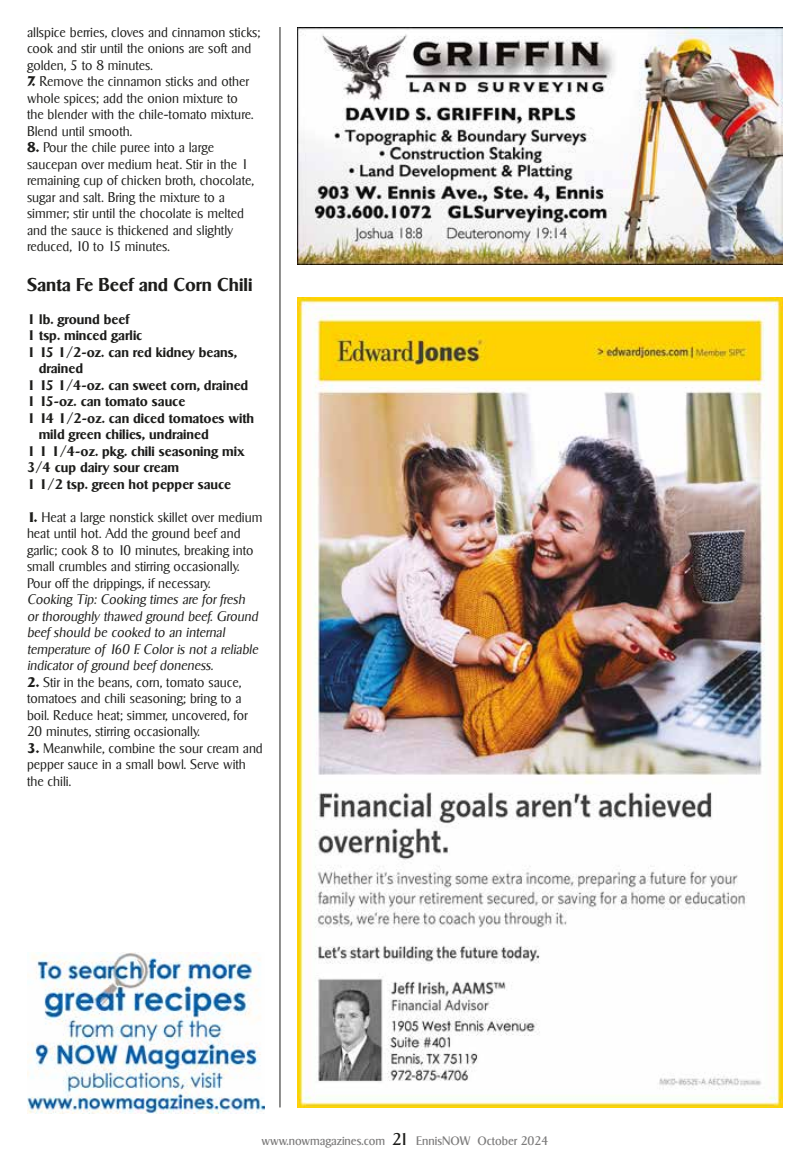
<style>
.page{position:relative;width:810px;height:1175px;background:#fff}
.page>*{position:absolute;margin:0;border:0;box-sizing:border-box;transform-origin:0 0}
.t1{font:700 18px "Sigvar Serial";color:#1d1d1b}
.t2{font:300 13.5px/16.5px "Sigvar Serial";color:#1d1d1b}
.t3{font:700 13.5px "Sigvar Serial";color:#1d1d1b}
.t4{font:italic 300 13.5px/16.5px "Sigvar Serial";color:#1d1d1b}
.t5{font:12px "Sigvar Serial";color:#7c7b7b}
.s1{font-weight:800}
.s2{font-size:16.5px;color:#1d1d1b}
</style>
<div class="page">
<hr style="left:280px;top:27px;width:1px;height:1080px;background:#1d1d1b">
<img style="left:27px;top:953px;width:238px;height:160px">
<img style="left:297px;top:27px;width:486px;height:238px">
<img style="left:297px;top:297px;width:486px;height:810px">
<p class="t2" style="left:27px;top:24px;width:235px">allspice berries, cloves and cinnamon sticks; cook and stir until the onions are soft and golden, 5 to 8 minutes.</p>
<p class="t2" style="left:27px;top:73px;width:228px"><span class="s1">7.</span> Remove the cinnamon sticks and other whole spices; add the onion mixture to the blender with the chile-tomato mixture.<br>Blend until smooth.</p>
<p class="t2" style="left:27px;top:139px;width:228px"><span class="s1">8.</span> Pour the chile puree into a large saucepan over medium heat. Stir in the 1 remaining cup of chicken broth, chocolate, sugar and salt. Bring the mixture to a simmer; stir until the chocolate is melted and the sauce is thickened and slightly reduced, 10 to 15 minutes.</p>
<h1 class="t1" style="left:27px;top:274px;width:227px">Santa Fe Beef and Corn Chili</h1>
<p class="t3" style="left:27px;top:311px;width:104px">1 lb. ground beef</p>
<p class="t3" style="left:27px;top:327px;width:117px">1 tsp. minced garlic</p>
<p class="t3" style="left:27px;top:344px;width:212px">1 15 1/2-oz. can red kidney beans,</p>
<p class="t3" style="left:39px;top:360px;width:46px">drained</p>
<p class="t3" style="left:27px;top:377px;width:223px">1 15 1/4-oz. can sweet corn, drained</p>
<p class="t3" style="left:27px;top:393px;width:160px">1 15-oz. can tomato sauce</p>
<p class="t3" style="left:27px;top:410px;width:229px">1 14 1/2-oz. can diced tomatoes with</p>
<p class="t3" style="left:39px;top:426px;width:171px">mild green chilies, undrained</p>
<p class="t3" style="left:27px;top:443px;width:219px">1 1 1/4-oz. pkg. chili seasoning mix</p>
<p class="t3" style="left:27px;top:459px;width:154px">3/4 cup dairy sour cream</p>
<p class="t3" style="left:27px;top:476px;width:206px">1 1/2 tsp. green hot pepper sauce</p>
<p class="t2" style="left:27px;top:508px;width:237px"><span class="s1">1.</span> Heat a large nonstick skillet over medium heat until hot. Add the ground beef and garlic; cook 8 to 10 minutes, breaking into small crumbles and stirring occasionally.<br>Pour off the drippings, if necessary.</p>
<p class="t4" style="left:27px;top:591px;width:233px">Cooking Tip: Cooking times are for fresh or thoroughly thawed ground beef. Ground beef should be cooked to an internal temperature of 160 F. Color is not a reliable indicator of ground beef doneness.</p>
<p class="t2" style="left:27px;top:673px;width:222px"><span class="s1">2.</span> Stir in the beans, corn, tomato sauce, tomatoes and chili seasoning; bring to a boil. Reduce heat; simmer, uncovered, for 20 minutes, stirring occasionally.</p>
<p class="t2" style="left:27px;top:739px;width:237px"><span class="s1">3.</span> Meanwhile, combine the sour cream and pepper sauce in a small bowl. Serve with the chili.</p>
<p class="t5" style="left:262px;top:1133px;width:288px">www.nowmagazines.com <span class="s2">21</span> EnnisNOW October 2024</p>
</div>
